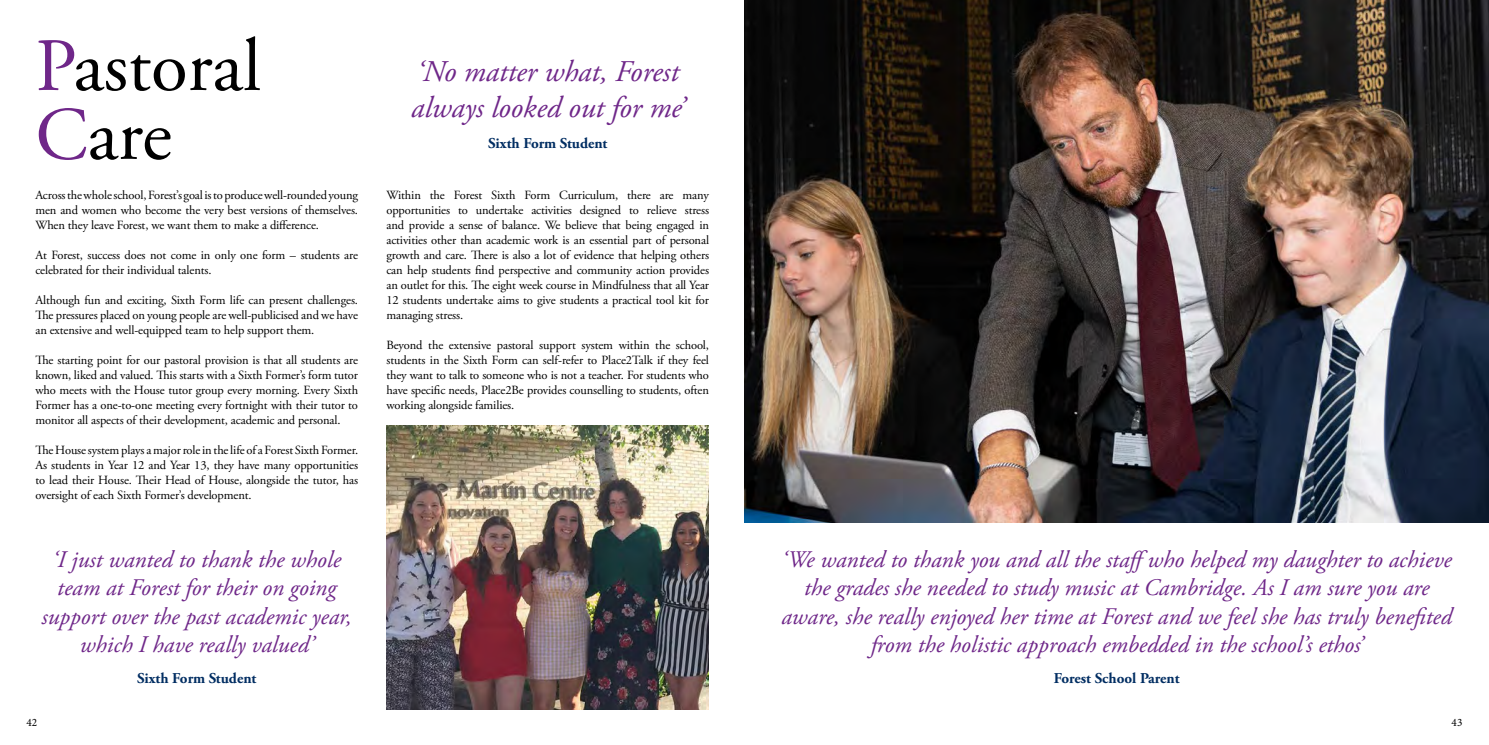
<style>
.page{position:relative;width:1489px;height:745px;background:#fff}
.page>*{position:absolute;margin:0;border:0;box-sizing:border-box;transform-origin:0 0}
._10_tracked{font:75px/68.8px "Adobe Garamond Pro";color:#000}
.t1{font:italic 30px/36px "Adobe Garamond Pro";color:#6f2789}
.t2{font:italic 23.75px/28.5px "Adobe Garamond Pro";color:#6f2789;text-align:center}
.t3{font:700 15px "Adobe Garamond Pro";color:#002d62}
.Paragraph_Style_1{font:12.5px/15px "Adobe Garamond Pro";letter-spacing:-.01em;color:#000;text-align:justify}
.t4{font:11.25px "Minion Pro";color:#000}
.s1{color:#6f2789}
</style>
<div class="page">
<img style="left:386px;top:425px;width:323px;height:284px">
<img style="left:744px;top:0;width:744px;height:522px">
<p class="_10_tracked" style="left:35px;top:34px;width:227px"><span class="s1">P</span>astoral<br><span class="s1">C</span>are</p>
<p class="Paragraph_Style_1" style="left:35px;top:188px;width:324px">Across the whole school, Forest’s goal is to produce well-rounded young men and women who become the very best versions of themselves.<br>When they leave Forest, we want them to make a difference.</p>
<p class="Paragraph_Style_1" style="left:35px;top:248px;width:324px">At Forest, success does not come in only one form – students are celebrated for their individual talents.</p>
<p class="Paragraph_Style_1" style="left:35px;top:293px;width:324px">Although fun and exciting, Sixth Form life can present challenges.<br>The pressures placed on young people are well-publicised and we have an extensive and well-equipped team to help support them.</p>
<p class="Paragraph_Style_1" style="left:35px;top:353px;width:324px">The starting point for our pastoral provision is that all students are known, liked and valued. This starts with a Sixth Former’s form tutor who meets with the House tutor group every morning. Every Sixth Former has a one-to-one meeting every fortnight with their tutor to monitor all aspects of their development, academic and personal.</p>
<p class="Paragraph_Style_1" style="left:35px;top:443px;width:324px">The House system plays a major role in the life of a Forest Sixth Former.<br>As students in Year 12 and Year 13, they have many opportunities to lead their House. Their Head of House, alongside the tutor, has oversight of each Sixth Former’s development.</p>
<p class="t2" style="left:42px;top:545px;width:312px">‘I just wanted to thank the whole team at Forest for their on going support over the past academic year, which I have really valued’</p>
<p class="t3" style="left:137px;top:668px;width:121px">Sixth Form Student</p>
<p class="t1" style="left:411px;top:55px;width:275px">‘No matter what, Forest always looked out for me’</p>
<p class="t3" style="left:488px;top:134px;width:121px">Sixth Form Student</p>
<p class="Paragraph_Style_1" style="left:386px;top:188px;width:324px">Within the Forest Sixth Form Curriculum, there are many opportunities to undertake activities designed to relieve stress and provide a sense of balance. We believe that being engaged in activities other than academic work is an essential part of personal growth and care. There is also a lot of evidence that helping others can help students find perspective and community action provides an outlet for this. The eight week course in Mindfulness that all Year 12 students undertake aims to give students a practical tool kit for managing stress.</p>
<p class="Paragraph_Style_1" style="left:386px;top:338px;width:324px">Beyond the extensive pastoral support system within the school, students in the Sixth Form can self-refer to Place2Talk if they feel they want to talk to someone who is not a teacher. For students who have specific needs, Place2Be provides counselling to students, often working alongside families.</p>
<p class="t2" style="left:781px;top:545px;width:672px">‘We wanted to thank you and all the staffwho helped my daughter to achieve the grades she needed to study music at Cambridge. As I am sure you are aware, she really enjoyed her time at Forest and we feel she has truly benefited from the holistic approach embedded in the school’s ethos’</p>
<p class="t3" style="left:1053px;top:668px;width:127px">Forest School Parent</p>
<p class="t4" style="left:27px;top:714px;width:12px">42</p>
<p class="t4" style="left:1451px;top:714px;width:12px">43</p>
</div>
